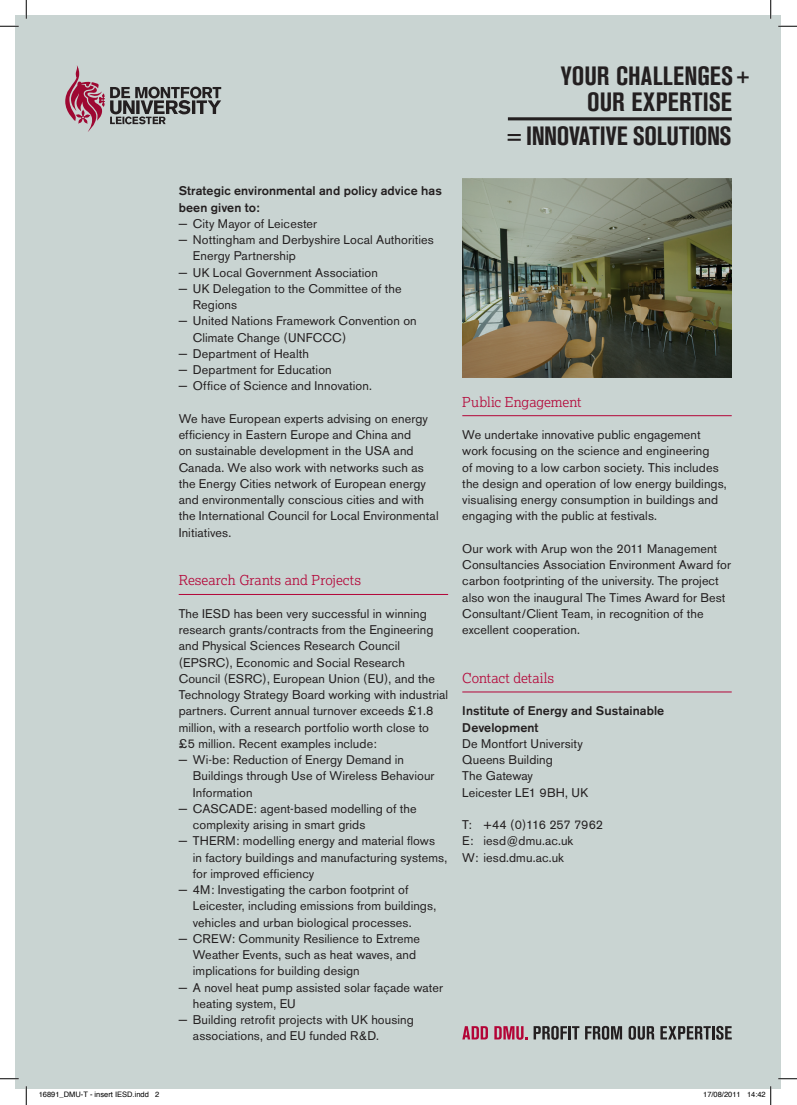
<style>
.page{position:relative;width:797px;height:1105px;background:#fff}
.page>*{position:absolute;margin:0;border:0;box-sizing:border-box;transform-origin:0 0}
.t1{font:700 condensed 26.25px/26.2px "Akzidenz Grotesk BE";letter-spacing:-.005em;color:#231f20;text-align:center}
.t2{font:300 13.75px "Lexia";color:#b30437}
.t3{font:12.5px/16.2px "Akzidenz Grotesk BE";letter-spacing:.01em;color:#231f20}
.t4{font:500 12.5px/16.2px "Akzidenz Grotesk BE";letter-spacing:.005em;color:#231f20}
.t5{font:7.5px "Helvetica";color:#000}
</style>
<div class="page">
<div style="left:16px;top:16px;width:765px;height:1073px;background:#c9d4d2"></div>
<img style="left:462px;top:179px;width:269px;height:198px">
<svg style="left:65px;top:65px;width:156px;height:67px"></svg>
<hr style="left:508px;top:117px;width:223px;height:3px;background:#231f20">
<svg style="left:462px;top:1026px;width:26px;height:13px"></svg>
<svg style="left:494px;top:1026px;width:33px;height:14px"></svg>
<svg style="left:533px;top:1026px;width:46px;height:14px"></svg>
<svg style="left:585px;top:1026px;width:37px;height:14px"></svg>
<svg style="left:628px;top:1026px;width:26px;height:14px"></svg>
<svg style="left:660px;top:1026px;width:71px;height:14px"></svg>
<hr style="left:179px;top:594px;width:269px;height:1px;background:#b30437">
<hr style="left:462px;top:415px;width:269px;height:1px;background:#b30437">
<hr style="left:462px;top:692px;width:269px;height:1px;background:#b30437">
<svg style="left:0;top:25px;width:19px;height:2px"></svg>
<svg style="left:778px;top:25px;width:19px;height:2px"></svg>
<svg style="left:0;top:1078px;width:19px;height:1px"></svg>
<svg style="left:778px;top:1078px;width:19px;height:1px"></svg>
<svg style="left:25px;top:0;width:2px;height:19px"></svg>
<svg style="left:25px;top:1086px;width:2px;height:19px"></svg>
<svg style="left:770px;top:0;width:1px;height:19px"></svg>
<svg style="left:770px;top:1086px;width:1px;height:19px"></svg>
<h1 class="t1" style="left:561px;top:63px;width:190px">YOUR CHALLENGES +<br>OUR EXPERTISE</h1>
<h1 class="t1" style="left:508px;top:123px;width:225px">= INNOVATIVE SOLUTIONS</h1>
<p class="t4" style="left:179px;top:183px;width:265px">Strategic environmental and policy advice has been given to:</p>
<p class="t3" style="left:179px;top:215px;width:140px">− City Mayor of Leicester</p>
<p class="t3" style="left:179px;top:232px;width:257px">− Nottingham and Derbyshire Local Authorities</p>
<p class="t3" style="left:193px;top:248px;width:104px">Energy Partnership</p>
<p class="t3" style="left:179px;top:264px;width:201px">− UK Local Government Association</p>
<p class="t3" style="left:179px;top:280px;width:224px">− UK Delegation to the Committee of the</p>
<p class="t3" style="left:193px;top:297px;width:46px">Regions</p>
<p class="t3" style="left:179px;top:313px;width:239px">− United Nations Framework Convention on</p>
<p class="t3" style="left:193px;top:329px;width:155px">Climate Change (UNFCCC)</p>
<p class="t3" style="left:179px;top:345px;width:132px">− Department of Health</p>
<p class="t3" style="left:179px;top:362px;width:154px">− Department for Education</p>
<p class="t3" style="left:179px;top:378px;width:195px">− Office of Science and Innovation.</p>
<p class="t3" style="left:179px;top:410px;width:261px">We have European experts advising on energy efficiency in Eastern Europe and China and<br>on sustainable development in the USA and Canada. We also work with networks such as the Energy Cities network of European energy and environmentally conscious cities and with the International Council for Local Environmental Initiatives.</p>
<p class="t2" style="left:179px;top:572px;width:184px">Research Grants and Projects</p>
<p class="t3" style="left:179px;top:605px;width:271px">The IESD has been very successful in winning research grants/contracts from the Engineering and Physical Sciences Research Council (EPSRC), Economic and Social Research Council (ESRC), European Union (EU), and the Technology Strategy Board working with industrial partners. Current annual turnover exceeds £1.8 million, with a research portfolio worth close to £5 million. Recent examples include:<br>− Wi-be: Reduction of Energy Demand in</p>
<p class="t3" style="left:193px;top:768px;width:243px">Buildings through Use of Wireless Behaviour</p>
<p class="t3" style="left:193px;top:784px;width:61px">Information</p>
<p class="t3" style="left:179px;top:800px;width:239px">− CASCADE: agent-based modelling of the</p>
<p class="t3" style="left:193px;top:817px;width:174px">complexity arising in smart grids</p>
<p class="t3" style="left:179px;top:833px;width:258px">− THERM: modelling energy and material flows</p>
<p class="t3" style="left:193px;top:849px;width:256px">in factory buildings and manufacturing systems,</p>
<p class="t3" style="left:193px;top:865px;width:123px">for improved efficiency</p>
<p class="t3" style="left:179px;top:882px;width:231px">− 4M: Investigating the carbon footprint of</p>
<p class="t3" style="left:193px;top:898px;width:245px">Leicester, including emissions from buildings,</p>
<p class="t3" style="left:193px;top:914px;width:220px">vehicles and urban biological processes.</p>
<p class="t3" style="left:179px;top:930px;width:243px">− CREW: Community Resilience to Extreme</p>
<p class="t3" style="left:193px;top:947px;width:225px">Weather Events, such as heat waves, and</p>
<p class="t3" style="left:193px;top:963px;width:168px">implications for building design</p>
<p class="t3" style="left:179px;top:979px;width:266px">− A novel heat pump assisted solar façade water</p>
<p class="t3" style="left:193px;top:995px;width:104px">heating system, EU</p>
<p class="t3" style="left:179px;top:1012px;width:237px">− Building retrofit projects with UK housing</p>
<p class="t3" style="left:193px;top:1028px;width:188px">associations, and EU funded R&amp;D.</p>
<p class="t2" style="left:462px;top:393px;width:121px">Public Engagement</p>
<p class="t3" style="left:462px;top:427px;width:266px">We undertake innovative public engagement work focusing on the science and engineering<br>of moving to a low carbon society. This includes the design and operation of low energy buildings, visualising energy consumption in buildings and engaging with the public at festivals.</p>
<p class="t3" style="left:462px;top:540px;width:270px">Our work with Arup won the 2011 Management Consultancies Association Environment Award for carbon footprinting of the university. The project also won the inaugural The Times Award for Best Consultant/Client Team, in recognition of the excellent cooperation.</p>
<p class="t2" style="left:462px;top:669px;width:93px">Contact details</p>
<p class="t4" style="left:462px;top:703px;width:203px">Institute of Energy and Sustainable<br>Development</p>
<p class="t3" style="left:462px;top:735px;width:127px">De Montfort University<br>Queens Building<br>The Gateway<br>Leicester LE1 9BH, UK</p>
<p class="t3" style="left:462px;top:817px;width:142px">T: +44 (0)116 257 7962<br>E: iesd@dmu.ac.uk<br>W: iesd.dmu.ac.uk</p>
<p class="t5" style="left:39px;top:1089px;width:122px">16891_DMU-T - insert IESD.indd 2</p>
<p class="t5" style="left:703px;top:1089px;width:64px">17/08/2011 14:42</p>
</div>
